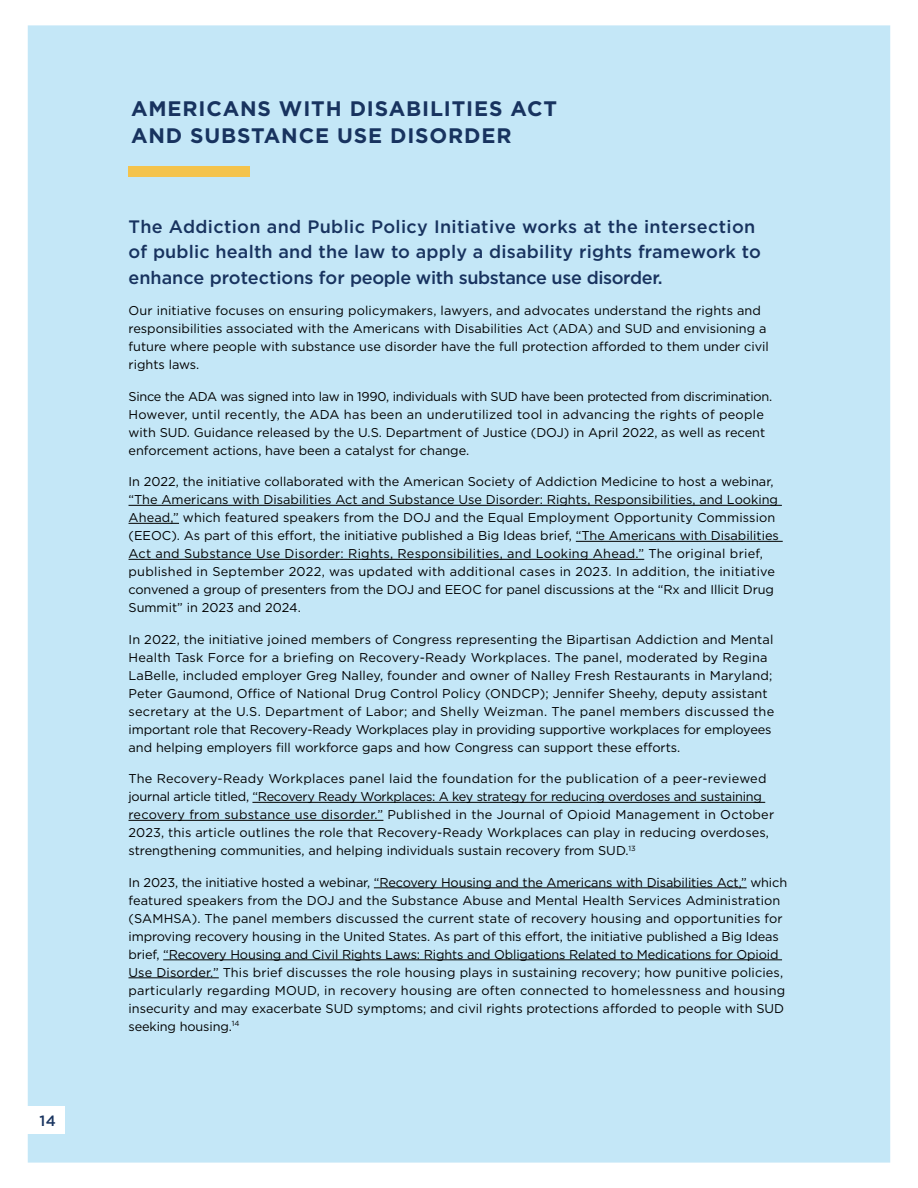
<style>
.page{position:relative;width:918px;height:1188px;background:#fff}
.page>*{position:absolute;margin:0;border:0;box-sizing:border-box;transform-origin:0 0}
.t1{font:700 21px/27px "Gotham";letter-spacing:.04em;color:#18335f}
.t2{font:500 18px/25.5px "Gotham";letter-spacing:.01em;color:#18335f}
.t3{font:500 14.85px "Gotham";color:#18335f}
.t4{font:12.75px/18px "Gotham";color:#000}
</style>
<div class="page">
<div style="left:27px;top:25px;width:864px;height:1138px;background:#c4e7f7"></div>
<div style="left:0;top:1106px;width:65px;height:27px;background:#fff"></div>
<p class="t3" style="left:39px;top:1111px;width:18px">14</p>
<h3 class="t1" style="left:131px;top:95px;width:427px">AMERICANS WITH DISABILITIES ACT<br>AND SUBSTANCE USE DISORDER</h3>
<p class="t2" style="left:129px;top:213px;width:634px">The Addiction and Public Policy Initiative works at the intersection of public health and the law to apply a disability rights framework to enhance protections for people with substance use disorder.</p>
<p class="t4" style="left:129px;top:301px;width:642px">Our initiative focuses on ensuring policymakers, lawyers, and advocates understand the rights and responsibilities associated with the Americans with Disabilities Act (ADA) and SUD and envisioning a future where people with substance use disorder have the full protection afforded to them under civil rights laws.</p>
<p class="t4" style="left:129px;top:387px;width:645px">Since the ADA was signed into law in 1990, individuals with SUD have been protected from discrimination.<br>However, until recently, the ADA has been an underutilized tool in advancing the rights of people with SUD. Guidance released by the U.S. Department of Justice (DOJ) in April 2022, as well as recent enforcement actions, have been a catalyst for change.</p>
<p class="t4" style="left:129px;top:472px;width:652px">In 2022, the initiative collaborated with the American Society of Addiction Medicine to host a webinar, “The Americans with Disabilities Act and Substance Use Disorder: Rights, Responsibilities, and Looking Ahead,” which featured speakers from the DOJ and the Equal Employment Opportunity Commission (EEOC). As part of this effort, the initiative published a Big Ideas brief, “The Americans with Disabilities Act and Substance Use Disorder: Rights, Responsibilities, and Looking Ahead.” The original brief, published in September 2022, was updated with additional cases in 2023. In addition, the initiative convened a group of presenters from the DOJ and EEOC for panel discussions at the “Rx and Illicit Drug Summit” in 2023 and 2024.</p>
<p class="t4" style="left:129px;top:630px;width:647px">In 2022, the initiative joined members of Congress representing the Bipartisan Addiction and Mental Health Task Force for a briefing on Recovery-Ready Workplaces. The panel, moderated by Regina LaBelle, included employer Greg Nalley, founder and owner of Nalley Fresh Restaurants in Maryland; Peter Gaumond, Office of National Drug Control Policy (ONDCP); Jennifer Sheehy, deputy assistant secretary at the U.S. Department of Labor; and Shelly Weizman. The panel members discussed the important role that Recovery-Ready Workplaces play in providing supportive workplaces for employees and helping employers fill workforce gaps and how Congress can support these efforts.</p>
<p class="t4" style="left:129px;top:769px;width:647px">The Recovery-Ready Workplaces panel laid the foundation for the publication of a peer-reviewed journal article titled, “Recovery Ready Workplaces: A key strategy for reducing overdoses and sustaining recovery from substance use disorder.” Published in the Journal of Opioid Management in October 2023, this article outlines the role that Recovery-Ready Workplaces can play in reducing overdoses, strengthening communities, and helping individuals sustain recovery from SUD.<sup>13</sup></p>
<p class="t4" style="left:129px;top:873px;width:660px">In 2023, the initiative hosted a webinar, “Recovery Housing and the Americans with Disabilities Act,” which featured speakers from the DOJ and the Substance Abuse and Mental Health Services Administration (SAMHSA). The panel members discussed the current state of recovery housing and opportunities for improving recovery housing in the United States. As part of this effort, the initiative published a Big Ideas brief, “Recovery Housing and Civil Rights Laws: Rights and Obligations Related to Medications for Opioid Use Disorder.” This brief discusses the role housing plays in sustaining recovery; how punitive policies, particularly regarding MOUD, in recovery housing are often connected to homelessness and housing insecurity and may exacerbate SUD symptoms; and civil rights protections afforded to people with SUD seeking housing.<sup>14</sup></p>
</div>
